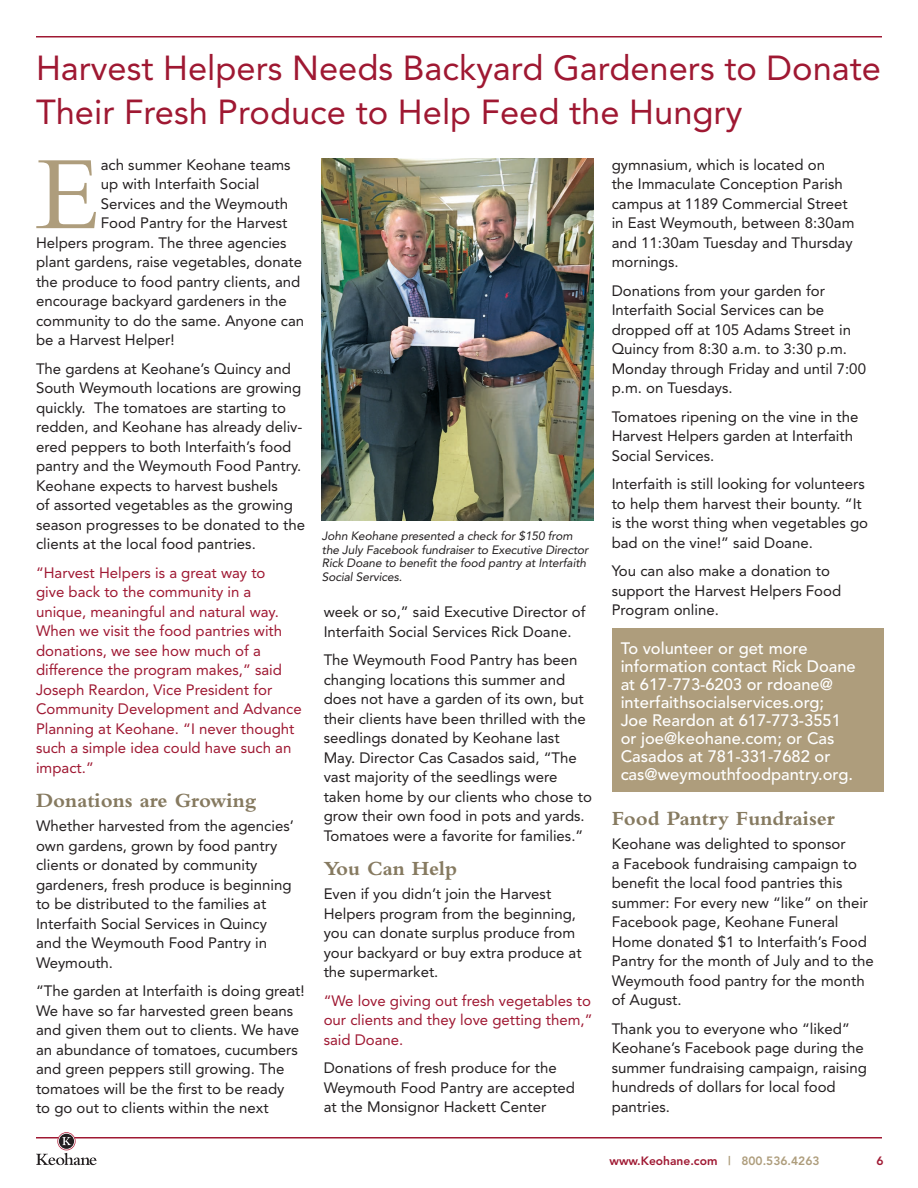
<style>
.page{position:relative;width:918px;height:1188px;background:#fff}
.page>*{position:absolute;margin:0;border:0;box-sizing:border-box;transform-origin:0 0}
.t1{font:109.05px "Bembo";color:#ae9d7c}
.t2{font:34.5px/43.5px "Avenir";color:#9f1832}
.t3{font:700 21px "Bembo";color:#867a60}
.t4{font:500 16.5px/18px "Avenir";color:#fff}
.t5{font:15px/19.5px "Avenir";color:#231f20}
.t6{font:15px/19.5px "Avenir";color:#9f1832;text-align:justify}
.t7{font:italic 12px/13.5px "Avenir";letter-spacing:-.01em;color:#231f20}
.t8{font:800 12px "Avenir";color:#9f1832}
.s1{color:#ae9d7c}
</style>
<div class="page">
<div style="left:612px;top:628px;width:272px;height:164px;background:#ae9d7c"></div>
<hr style="left:36px;top:36px;width:846px;height:2px;background:#9f1832">
<hr style="left:36px;top:1137px;width:846px;height:1px;background:#9f1832">
<svg style="left:36px;top:1132px;width:61px;height:33px"></svg>
<img style="left:322px;top:158px;width:272px;height:363px">
<h2 class="t2" style="left:36px;top:47px;width:847px">Harvest Helpers Needs Backyard Gardeners to Donate<br>Their Fresh Produce to Help Feed the Hungry</h2>
<h1 class="t1" style="left:36px;top:130px;width:66px">E</h1>
<p class="t5" style="left:101px;top:155px;width:191px">ach summer Keohane teams</p>
<p class="t5" style="left:101px;top:174px;width:160px">up with Interfaith Social</p>
<p class="t5" style="left:101px;top:194px;width:189px">Services and the Weymouth</p>
<p class="t5" style="left:101px;top:213px;width:188px">Food Pantry for the Harvest</p>
<p class="t5" style="left:36px;top:233px;width:252px">Helpers program. The three agencies</p>
<p class="t5" style="left:36px;top:252px;width:268px">plant gardens, raise vegetables, donate</p>
<p class="t5" style="left:36px;top:272px;width:266px">the produce to food pantry clients, and</p>
<p class="t5" style="left:36px;top:291px;width:252px">encourage backyard gardeners in the</p>
<p class="t5" style="left:36px;top:311px;width:270px">community to do the same. Anyone can</p>
<p class="t5" style="left:36px;top:330px;width:140px">be a Harvest Helper!</p>
<p class="t5" style="left:36px;top:359px;width:271px">The gardens at Keohane’s Quincy and South Weymouth locations are growing quickly. The tomatoes are starting to redden, and Keohane has already deliv&shy;ered peppers to both Interfaith’s food pantry and the Weymouth Food Pantry.<br>Keohane expects to harvest bushels<br>of assorted vegetables as the growing season progresses to be donated to the clients at the local food pantries.</p>
<p class="t6" style="left:36px;top:563px;width:267px;text-align:left">“Harvest Helpers is a great way to<br>give back to the community in a unique, meaningful and natural way.<br>When we visit the food pantries with donations, we see how much of a difference the program makes,” said<br>Joseph Reardon, Vice President for<br>Community Development and Advance<br>Planning at Keohane. “I never thought such a simple idea could have such an impact.”</p>
<h3 class="t3" style="left:36px;top:789px;width:222px">Donations are Growing</h3>
<p class="t5" style="left:36px;top:816px;width:259px">Whether harvested from the agencies’ own gardens, grown by food pantry clients or donated by community gardeners, fresh produce is beginning to be distributed to the families at<br>Interfaith Social Services in Quincy and the Weymouth Food Pantry in<br>Weymouth.</p>
<p class="t5" style="left:36px;top:981px;width:270px">“The garden at Interfaith is doing great!<br>We have so far harvested green beans and given them out to clients. We have an abundance of tomatoes, cucumbers and green peppers still growing. The tomatoes will be the first to be ready<br>to go out to clients within the next</p>
<p class="t7" style="left:322px;top:529px;width:268px">John Keohane presented a check for $150 from the July Facebook fundraiser to Executive Director Rick Doane to benefit the food pantry at Interfaith Social Services.</p>
<p class="t5" style="left:324px;top:602px;width:263px">week or so,” said Executive Director of<br>Interfaith Social Services Rick Doane.</p>
<p class="t5" style="left:324px;top:650px;width:270px">The Weymouth Food Pantry has been changing locations this summer and does not have a garden of its own, but their clients have been thrilled with the seedlings donated by Keohane last May. Director Cas Casados said, “The vast majority of the seedlings were taken home by our clients who chose to grow their own food in pots and yards.<br>Tomatoes were a favorite for families.”</p>
<h3 class="t3" style="left:324px;top:857px;width:135px">You Can Help</h3>
<p class="t5" style="left:324px;top:884px;width:259px">Even if you didn’t join the Harvest<br>Helpers program from the beginning, you can donate surplus produce from your backyard or buy extra produce at the supermarket.</p>
<p class="t6" style="left:324px;top:991px;width:270px">“We love giving out fresh vegetables to our clients and they love getting them,” said Doane.</p>
<p class="t5" style="left:324px;top:1058px;width:253px">Donations of fresh produce for the<br>Weymouth Food Pantry are accepted at the Monsignor Hackett Center</p>
<p class="t5" style="left:612px;top:155px;width:244px">gymnasium, which is located on<br>the Immaculate Conception Parish campus at 1189 Commercial Street in East Weymouth, between 8:30am and 11:30am Tuesday and Thursday mornings.</p>
<p class="t5" style="left:612px;top:281px;width:256px">Donations from your garden for<br>Interfaith Social Services can be dropped off at 105 Adams Street in<br>Quincy from 8:30 a.m. to 3:30 p.m.<br>Monday through Friday and until 7:00 p.m. on Tuesdays.</p>
<p class="t5" style="left:612px;top:407px;width:248px">Tomatoes ripening on the vine in the<br>Harvest Helpers garden at Interfaith<br>Social Services.</p>
<p class="t5" style="left:612px;top:474px;width:258px">Interfaith is still looking for volunteers to help them harvest their bounty. “It is the worst thing when vegetables go bad on the vine!” said Doane.</p>
<p class="t5" style="left:612px;top:561px;width:231px">You can also make a donation to support the Harvest Helpers Food<br>Program online.</p>
<p class="t4" style="left:621px;top:640px;width:237px">To volunteer or get more information contact Rick Doane at 617-773-6203 or rdoane@ interfaithsocialservices.org;<br>Joe Reardon at 617-773-3551 or joe@keohane.com; or Cas<br>Casados at 781-331-7682 or cas@weymouthfoodpantry.org.</p>
<h3 class="t3" style="left:612px;top:807px;width:225px">Food Pantry Fundraiser</h3>
<p class="t5" style="left:612px;top:834px;width:264px">Keohane was delighted to sponsor<br>a Facebook fundraising campaign to benefit the local food pantries this summer: For every new “like” on their<br>Facebook page, Keohane Funeral<br>Home donated $1 to Interfaith’s Food<br>Pantry for the month of July and to the<br>Weymouth food pantry for the month of August.</p>
<p class="t5" style="left:612px;top:1019px;width:257px">Thank you to everyone who “liked”<br>Keohane’s Facebook page during the summer fundraising campaign, raising hundreds of dollars for local food pantries.</p>
<p class="t8" style="left:609px;top:1154px;width:212px">www.Keohane.com <span class="s1">| 800.536.4263</span></p>
<p class="t8" style="left:876px;top:1154px;width:9px">6</p>
</div>
